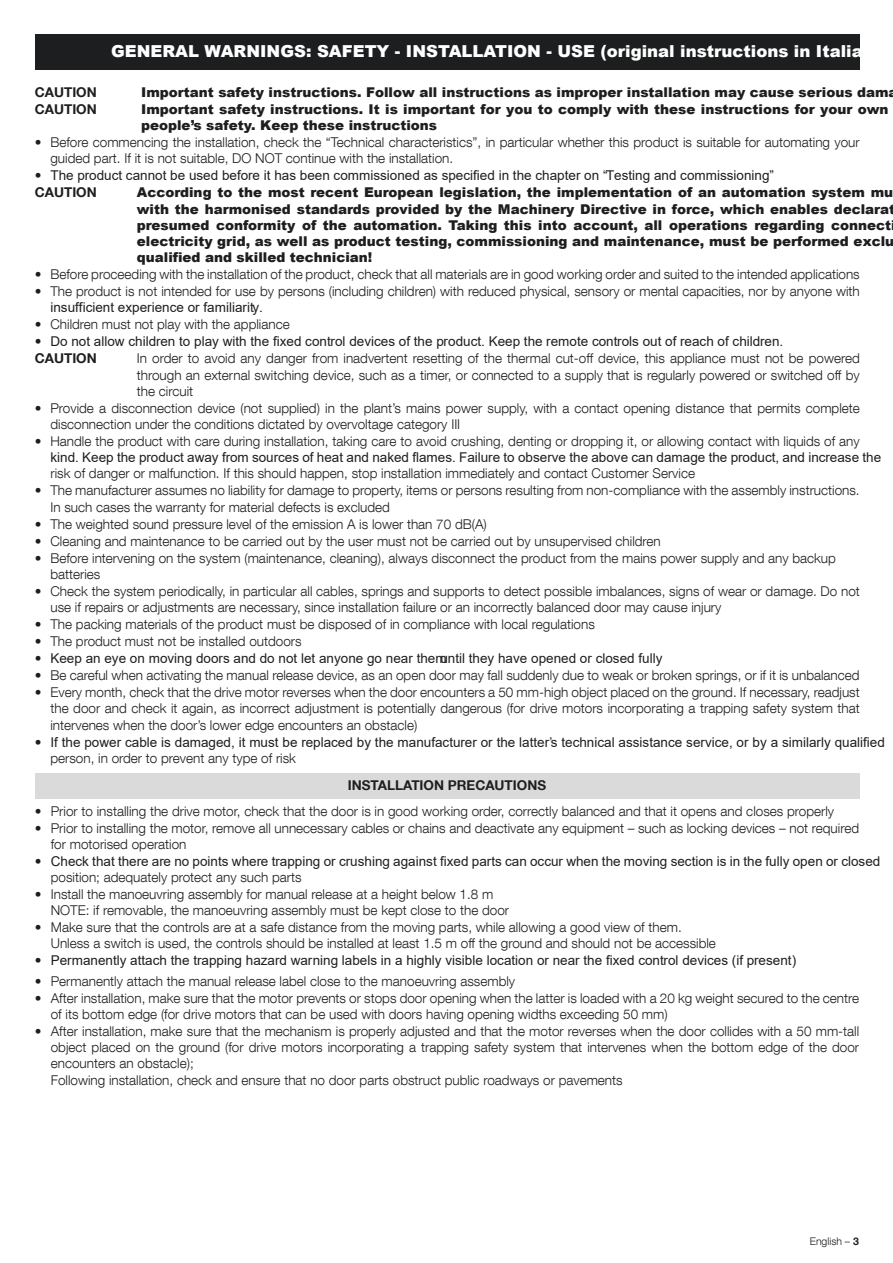
<style>
.page{position:relative;width:893px;height:1263px;background:#fff}
.page>*{position:absolute;margin:0;border:0;box-sizing:border-box;transform-origin:0 0}
.t1{font:900 16.5px "Arial";color:#fff}
.t2{font:300 13.5px/16.2px "Helvetica Neue LT Com";color:#1d1e1f}
.t3{font:13.5px "Arial";color:#1d1e1f}
.t4{font:900 13.5px/16.2px "Arial";color:#1d1e1f}
.t5{font:700 13.5px "Helvetica Neue LT Com";color:#1d1e1f}
.t6{font:300 10.5px "Helvetica Neue LT Com";color:#1d1e1f}
.s1{font-weight:700}
.s2{font-family:"Helvetica Neue LT Com";font-weight:300}
.s3{font-family:"Helvetica Neue LT Com";font-weight:700}
</style>
<div class="page">
<div style="left:35px;top:34px;width:825px;height:35px;background:#1d1e1f"></div>
<div style="left:35px;top:773px;width:824px;height:25px;background:#dadada"></div>
<p class="t1" style="left:111px;top:39px;width:770px">GENERAL WARNINGS: SAFETY - INSTALLATION - USE (original instructions in Italian)</p>
<p class="t5" style="left:35px;top:84px;width:63px">CAUTION</p>
<p class="t4" style="left:141px;top:83px;width:749px">Important safety instructions. Follow all instructions as improper installation may cause serious dam</p>
<p class="t5" style="left:35px;top:101px;width:63px">CAUTION</p>
<p class="t4" style="left:141px;top:100px;width:749px">Important safety instructions. It is important for you to comply with these instructions for your own people’s safety. Keep these instructions</p>
<p class="t2" style="left:50px;top:134px;width:811px;text-indent:-16px"><span class="s1">•</span> Before commencing the installation, check the “Technical characteristics”, in particular whether this product is suitable for automating your guided part. If it is not suitable, DO NOT continue with the installation.</p>
<p class="t3" style="left:35px;top:168px;width:741px"><span class="s2">•</span> The product cannot be used before it has been commissioned as specified in the chapter on “Testing and commissioning”</p>
<p class="t5" style="left:35px;top:184px;width:63px">CAUTION</p>
<p class="t4" style="left:137px;top:184px;width:760px">According to the most recent European legislation, the implementation of an automation system mu with the harmonised standards provided by the Machinery Directive in force, which enables declarat presumed conformity of the automation. Taking this into account, all operations regarding connect electricity grid, as well as product testing, commissioning and maintenance, must be performed exclu qualified and skilled technician!</p>
<p class="t2" style="left:35px;top:266px;width:826px"><span class="s1">•</span> Before proceeding with the installation of the product, check that all materials are in good working order and suited to the intended applications</p>
<p class="t2" style="left:35px;top:283px;width:826px"><span class="s1">•</span> The product is not intended for use by persons (including children) with reduced physical, sensory or mental capacities, nor by anyone with</p>
<p class="t3" style="left:50px;top:300px;width:214px">insufficient experience or familiarity.</p>
<p class="t2" style="left:35px;top:316px;width:256px"><span class="s1">•</span> Children must not play with the appliance</p>
<p class="t3" style="left:35px;top:334px;width:750px"><span class="s3">•</span> Do not allow children to play with the fixed control devices of the product. Keep the remote controls out of reach of children.</p>
<p class="t5" style="left:35px;top:350px;width:63px">CAUTION</p>
<p class="t2" style="left:137px;top:350px;width:724px;text-align:justify">In order to avoid any danger from inadvertent resetting of the thermal cut-off device, this appliance must not be powered through an external switching device, such as a timer, or connected to a supply that is regularly powered or switched off by the circuit</p>
<p class="t2" style="left:50px;top:400px;width:811px;text-indent:-16px"><span class="s1">•</span> Provide a disconnection device (not supplied) in the plant’s mains power supply, with a contact opening distance that permits complete disconnection under the conditions dictated by overvoltage category III</p>
<p class="t2" style="left:35px;top:433px;width:826px"><span class="s1">•</span> Handle the product with care during installation, taking care to avoid crushing, denting or dropping it, or allowing contact with liquids of any</p>
<p class="t3" style="left:50px;top:450px;width:832px">kind. Keep the product away from sources of heat and naked flames. Failure to observe the above can damage the product, and increase the</p>
<p class="t2" style="left:50px;top:465px;width:646px">risk of danger or malfunction. If this should happen, stop installation immediately and contact Customer Service</p>
<p class="t2" style="left:50px;top:482px;width:811px;text-indent:-16px"><span class="s1">•</span> The manufacturer assumes no liability for damage to property, items or persons resulting from non-compliance with the assembly instructions.<br>In such cases the warranty for material defects is excluded</p>
<p class="t2" style="left:35px;top:515px;width:453px"><span class="s1">•</span> The weighted sound pressure level of the emission A is lower than 70 dB(A)</p>
<p class="t2" style="left:35px;top:532px;width:627px"><span class="s1">•</span> Cleaning and maintenance to be carried out by the user must not be carried out by unsupervised children</p>
<p class="t2" style="left:50px;top:549px;width:787px;text-indent:-16px"><span class="s1">•</span> Before intervening on the system (maintenance, cleaning), always disconnect the product from the mains power supply and any backup batteries</p>
<p class="t2" style="left:50px;top:583px;width:811px;text-indent:-16px"><span class="s1">•</span> Check the system periodically, in particular all cables, springs and supports to detect possible imbalances, signs of wear or damage. Do not use if repairs or adjustments are necessary, since installation failure or an incorrectly balanced door may cause injury</p>
<p class="t2" style="left:35px;top:616px;width:561px"><span class="s1">•</span> The packing materials of the product must be disposed of in compliance with local regulations</p>
<p class="t2" style="left:35px;top:633px;width:268px"><span class="s1">•</span> The product must not be installed outdoors</p>
<p class="t3" style="left:35px;top:651px;width:629px"><span class="s3">•</span> Keep an eye on moving doors and do not let anyone go near them until they have opened or closed fully</p>
<p class="t2" style="left:35px;top:667px;width:826px"><span class="s1">•</span> Be careful when activating the manual release device, as an open door may fall suddenly due to weak or broken springs, or if it is unbalanced</p>
<p class="t2" style="left:50px;top:684px;width:811px;text-align:justify;text-indent:-16px"><span class="s1">•</span> Every month, check that the drive motor reverses when the door encounters a 50 mm-high object placed on the ground. If necessary, readjust the door and check it again, as incorrect adjustment is potentially dangerous (for drive motors incorporating a trapping safety system that intervenes when the door’s lower edge encounters an obstacle)</p>
<p class="t3" style="left:35px;top:734px;width:852px"><span class="s3">•</span> If the power cable is damaged, it must be replaced by the manufacturer or the latter’s technical assistance service, or by a similarly qualified</p>
<p class="t2" style="left:50px;top:750px;width:247px">person, in order to prevent any type of risk</p>
<p class="t5" style="left:348px;top:777px;width:200px">INSTALLATION PRECAUTIONS</p>
<p class="t2" style="left:35px;top:802px;width:801px"><span class="s1">•</span> Prior to installing the drive motor, check that the door is in good working order, correctly balanced and that it opens and closes properly</p>
<p class="t2" style="left:51px;top:819px;width:810px;text-indent:-16px"><span class="s1">•</span> Prior to installing the motor, remove all unnecessary cables or chains and deactivate any equipment – such as locking devices – not required for motorised operation</p>
<p class="t3" style="left:35px;top:853px;width:847px"><span class="s3">•</span> Check that there are no points where trapping or crushing against fixed parts can occur when the moving section is in the fully open or closed</p>
<p class="t2" style="left:51px;top:869px;width:252px">position; adequately protect any such parts</p>
<p class="t2" style="left:51px;top:886px;width:460px;text-indent:-16px"><span class="s1">•</span> Install the manoeuvring assembly for manual release at a height below 1.8 m<br>NOTE: if removable, the manoeuvring assembly must be kept close to the door</p>
<p class="t2" style="left:51px;top:919px;width:667px;text-indent:-16px"><span class="s1">•</span> Make sure that the controls are at a safe distance from the moving parts, while allowing a good view of them.<br>Unless a switch is used, the controls should be installed at least 1.5 m off the ground and should not be accessible</p>
<p class="t3" style="left:35px;top:953px;width:763px"><span class="s3">•</span> Permanently attach the trapping hazard warning labels in a highly visible location or near the fixed control devices (if present)</p>
<p class="t2" style="left:35px;top:972px;width:482px"><span class="s1">•</span> Permanently attach the manual release label close to the manoeuvring assembly</p>
<p class="t2" style="left:51px;top:989px;width:810px;text-indent:-16px"><span class="s1">•</span> After installation, make sure that the motor prevents or stops door opening when the latter is loaded with a 20 kg weight secured to the centre of its bottom edge (for drive motors that can be used with doors having opening widths exceeding 50 mm)</p>
<p class="t2" style="left:51px;top:1023px;width:810px;text-indent:-16px"><span class="s1">•</span> After installation, make sure that the mechanism is properly adjusted and that the motor reverses when the door collides with a 50 mm-tall object placed on the ground (for drive motors incorporating a trapping safety system that intervenes when the bottom edge of the door encounters an obstacle);<br>Following installation, check and ensure that no door parts obstruct public roadways or pavements</p>
<p class="t6" style="left:810px;top:1235px;width:51px">English – <span class="s1">3</span></p>
</div>
